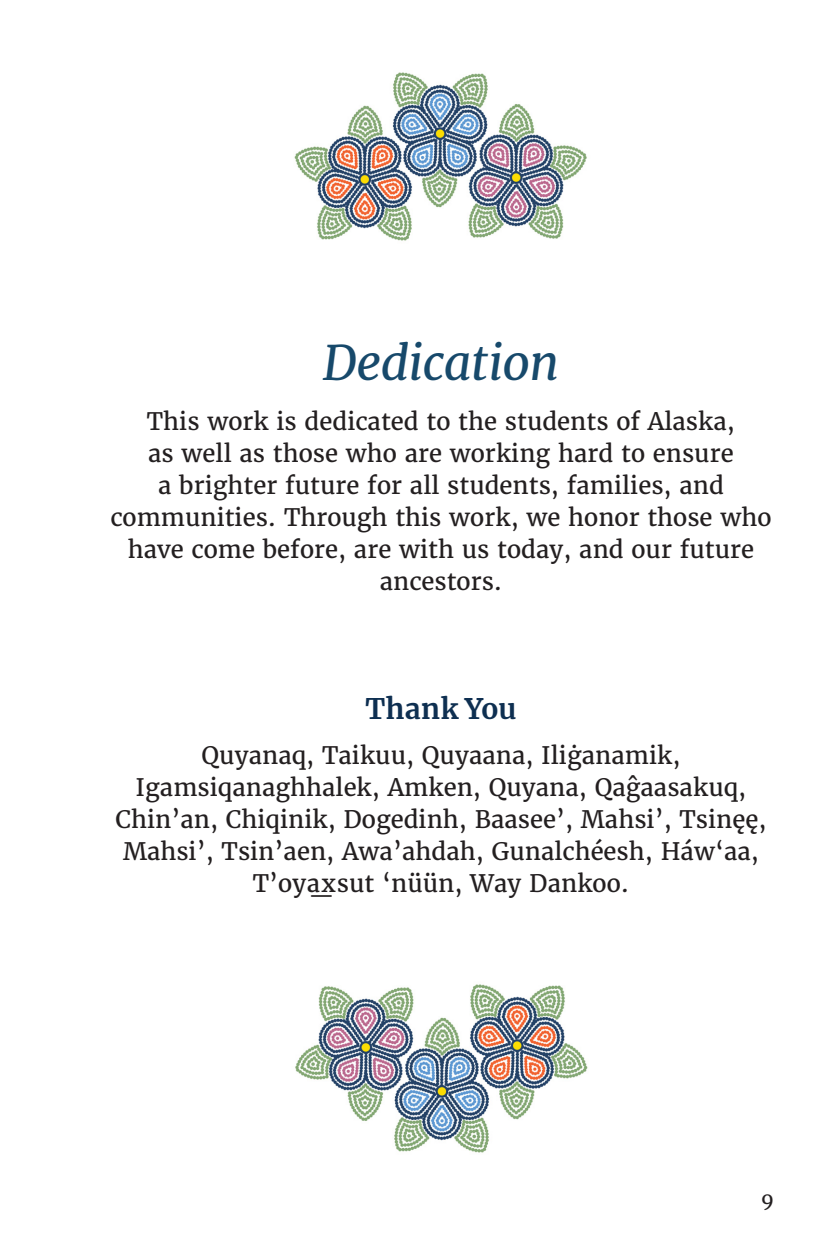
<style>
.page{position:relative;width:828px;height:1260px;background:#fff}
.page>*{position:absolute;margin:0;border:0;box-sizing:border-box;transform-origin:0 0}
.t1{font:italic 48px "Merriweather";letter-spacing:-.015em;color:#17496b}
.t2{font:700 28px "Merriweather";letter-spacing:.01em;color:#0e2f51}
.B1{font:24px/32px "Merriweather";color:#231f20;text-align:center}
.t3{font:20px "Merriweather";color:#231f20}
</style>
<div class="page">
<img style="left:294px;top:72px;width:293px;height:169px">
<img style="left:295px;top:984px;width:293px;height:169px">
<h1 class="t1" style="left:323px;top:329px;width:238px">Dedication</h1>
<p class="B1" style="left:110px;top:405px;width:663px">This work is dedicated to the students of Alaska,<br>as well as those who are working hard to ensure<br>a brighter future for all students, families, and communities. Through this work, we honor those who have come before, are with us today, and our future ancestors.</p>
<h3 class="t2" style="left:366px;top:689px;width:152px">Thank You</h3>
<p class="B1" style="left:115px;top:739px;width:653px">Quyanaq, Taikuu, Quyaana, Iliġanamik, Igamsiqanaghhalek, Amken, Quyana, Qaĝaasakuq, Chin’an, Chiqinik, Dogedinh, Baasee’, Mahsi’, Tsinęę, Mahsi’, Tsin’aen, Awa’ahdah, Gunalchéesh, Háw‘aa, T’oya_xsut ‘nüün, Way Dankoo.</p>
<p class="t3" style="left:761px;top:1187px;width:15px">9</p>
</div>
